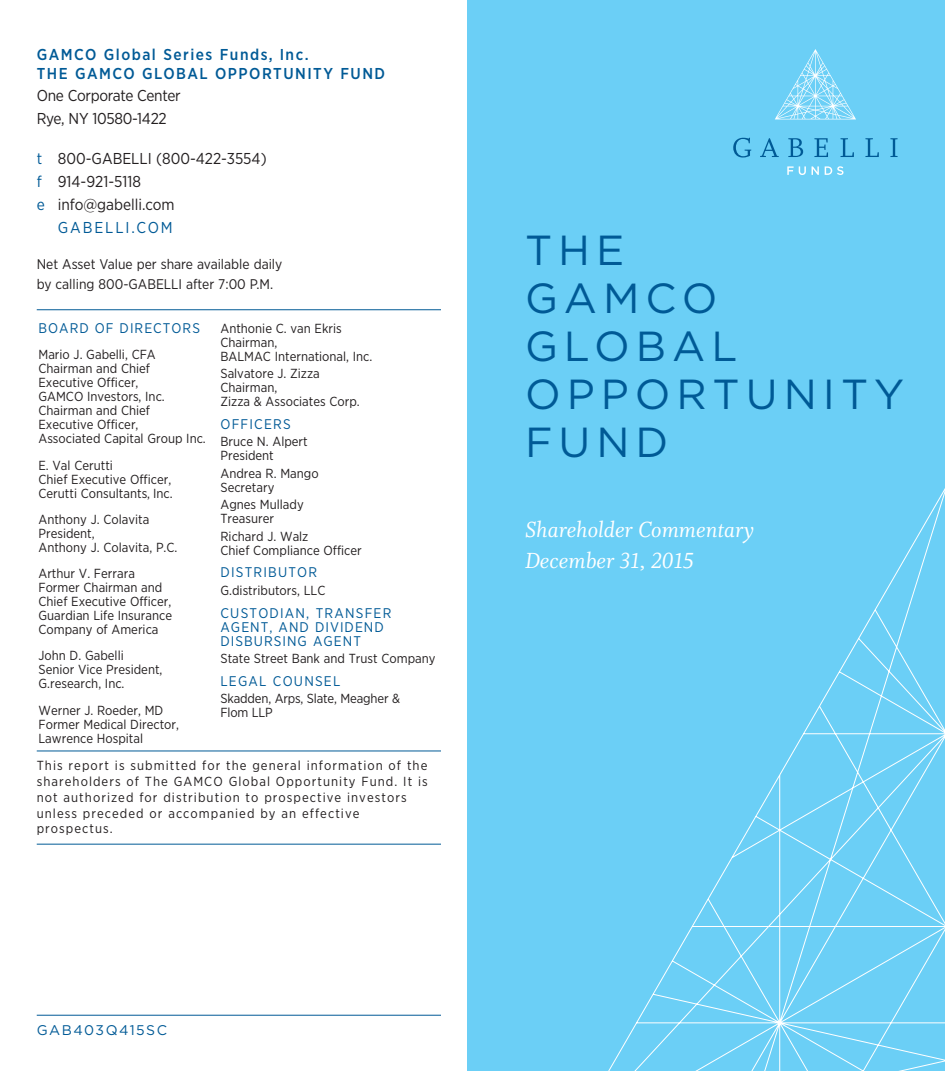
<style>
.page{position:relative;width:945px;height:1071px;background:#fff}
.page>*{position:absolute;margin:0;border:0;box-sizing:border-box;transform-origin:0 0}
.t1{font:42px/48.1px "Gotham";letter-spacing:.145em;color:#005a96}
.t2{font:24.5px/31.5px "Whitman Italic LF";color:#fff}
.t3{font:15.75px/22.8px "Gotham Narrow";letter-spacing:-.005em;color:#231f20}
.t4{font:500 15.75px/18.9px "Gotham Narrow";letter-spacing:.095em;color:#005a96}
.t5{font:15.75px "Gotham Narrow";letter-spacing:.125em;color:#005a96}
.t6{font:14px/14px "Gotham Narrow";letter-spacing:.085em;color:#005a96}
.t7{font:14px/19.2px "Gotham Narrow";color:#231f20}
.t8{font:14px "Gotham";letter-spacing:.105em;color:#005a96}
.t9{font:13.12px/14px "Gotham Narrow";color:#231f20}
.t10{font:13.12px/15.8px "Gotham Narrow";letter-spacing:.08em;color:#231f20}
.s1{color:#005a96}
</style>
<div class="page">
<div style="left:467px;top:0;width:478px;height:1071px;background:#6bcff6"></div>
<svg style="left:608px;top:488px;width:337px;height:583px"></svg>
<hr style="left:37px;top:751px;width:404px;height:1px;background:#005a96">
<hr style="left:37px;top:844px;width:404px;height:1px;background:#005a96">
<svg style="left:775px;top:49px;width:81px;height:70px"></svg>
<svg style="left:787px;top:166px;width:19px;height:9px"></svg>
<svg style="left:812px;top:166px;width:7px;height:9px"></svg>
<svg style="left:825px;top:166px;width:19px;height:9px"></svg>
<svg style="left:760px;top:138px;width:19px;height:19px"></svg>
<svg style="left:788px;top:138px;width:15px;height:19px"></svg>
<svg style="left:814px;top:138px;width:14px;height:19px"></svg>
<svg style="left:841px;top:138px;width:13px;height:19px"></svg>
<svg style="left:865px;top:138px;width:14px;height:19px"></svg>
<svg style="left:890px;top:138px;width:8px;height:19px"></svg>
<svg style="left:733px;top:138px;width:18px;height:20px"></svg>
<hr style="left:37px;top:1015px;width:404px;height:1px;background:#005a96">
<hr style="left:37px;top:309px;width:404px;height:1px;background:#005a96">
<p class="t4" style="left:37px;top:46px;width:350px">GAMCO Global Series Funds, Inc.<br>THE GAMCO GLOBAL OPPORTUNITY FUND</p>
<p class="t3" style="left:37px;top:86px;width:145px">One Corporate Center<br>Rye, NY 10580-1422</p>
<p class="t3" style="left:37px;top:149px;width:231px"><span class="s1">t</span> 800-GABELLI (800-422-3554)</p>
<p class="t3" style="left:37px;top:172px;width:106px"><span class="s1">f</span> 914-921-5118</p>
<p class="t3" style="left:37px;top:194px;width:139px"><span class="s1">e</span> info@gabelli.com</p>
<p class="t5" style="left:58px;top:222px;width:117px">GABELLI.COM</p>
<p class="t7" style="left:37px;top:256px;width:247px">Net Asset Value per share available daily by calling 800-GABELLI after 7:00 P.M.</p>
<p class="t6" style="left:38px;top:322px;width:163px">BOARD OF DIRECTORS</p>
<p class="t9" style="left:38px;top:349px;width:169px">Mario J. Gabelli, CFA<br>Chairman and Chief<br>Executive Officer,<br>GAMCO Investors, Inc.<br>Chairman and Chief<br>Executive Officer,<br>Associated Capital Group Inc.</p>
<p class="t9" style="left:38px;top:459px;width:136px">E. Val Cerutti<br>Chief Executive Officer,<br>Cerutti Consultants, Inc.</p>
<p class="t9" style="left:38px;top:513px;width:140px">Anthony J. Colavita<br>President,<br>Anthony J. Colavita, P.C.</p>
<p class="t9" style="left:38px;top:568px;width:135px">Arthur V. Ferrara<br>Former Chairman and<br>Chief Executive Officer,<br>Guardian Life Insurance<br>Company of America</p>
<p class="t9" style="left:39px;top:650px;width:126px">John D. Gabelli<br>Senior Vice President,<br>G.research, Inc.</p>
<p class="t9" style="left:39px;top:704px;width:142px">Werner J. Roeder, MD<br>Former Medical Director,<br>Lawrence Hospital</p>
<p class="t9" style="left:221px;top:322px;width:153px">Anthonie C. van Ekris<br>Chairman,<br>BALMAC International, Inc.</p>
<p class="t9" style="left:221px;top:367px;width:141px">Salvatore J. Zizza<br>Chairman,<br>Zizza &amp; Associates Corp.</p>
<p class="t6" style="left:220px;top:418px;width:72px">OFFICERS</p>
<p class="t9" style="left:220px;top:436px;width:89px">Bruce N. Alpert<br>President</p>
<p class="t9" style="left:220px;top:467px;width:100px">Andrea R. Mango<br>Secretary</p>
<p class="t9" style="left:220px;top:499px;width:85px">Agnes Mullady<br>Treasurer</p>
<p class="t9" style="left:220px;top:530px;width:143px">Richard J. Walz<br>Chief Compliance Officer</p>
<p class="t6" style="left:220px;top:567px;width:98px">DISTRIBUTOR</p>
<p class="t9" style="left:220px;top:584px;width:106px">G.distributors, LLC</p>
<p class="t6" style="left:220px;top:607px;width:172px">CUSTODIAN, TRANSFER<br>AGENT, AND DIVIDEND<br>DISBURSING AGENT</p>
<p class="t9" style="left:220px;top:653px;width:217px">State Street Bank and Trust Company</p>
<p class="t6" style="left:220px;top:675px;width:121px">LEGAL COUNSEL</p>
<p class="t9" style="left:220px;top:693px;width:181px">Skadden, Arps, Slate, Meagher &amp;<br>Flom LLP</p>
<p class="t10" style="left:37px;top:759px;width:393px">This report is submitted for the general information of the shareholders of The GAMCO Global Opportunity Fund. It is not authorized for distribution to prospective investors unless preceded or accompanied by an effective prospectus.</p>
<p class="t8" style="left:37px;top:1025px;width:132px">GAB403Q415SC</p>
<h1 class="t1" style="left:525px;top:229px;width:381px">THE<br>GAMCO<br>GLOBAL<br>OPPORTUNITY<br>FUND</h1>
<h2 class="t2" style="left:525px;top:513px;width:230px">Shareholder Commentary<br>December 31, 2015</h2>
</div>
